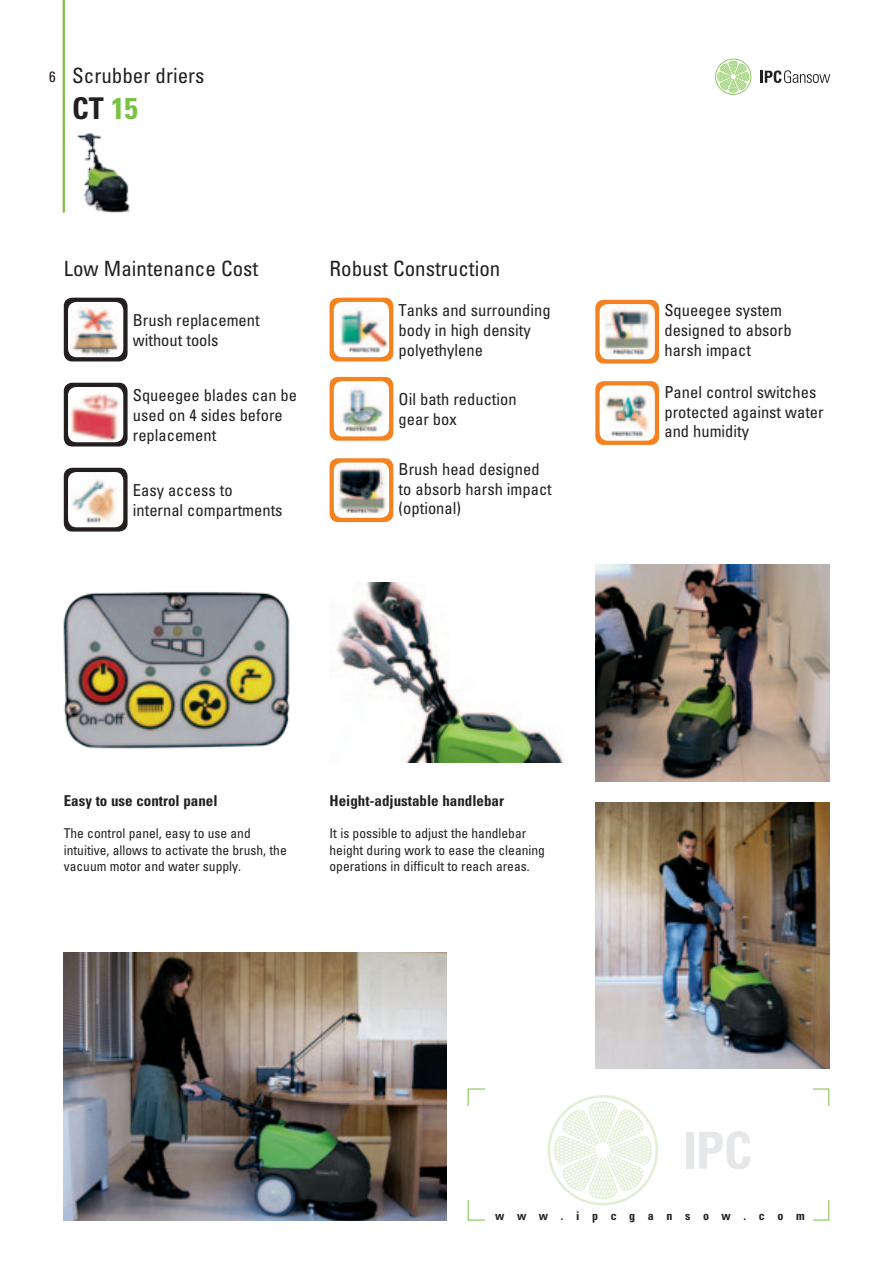
<style>
.page{position:relative;width:893px;height:1263px;background:#fff}
.page>*{position:absolute;margin:0;border:0;box-sizing:border-box;transform-origin:0 0}
.t1{font:700 condensed 30px "Univers";color:#231f20}
.t2{font:condensed 21px "Univers";color:#231f20}
.t3{font:condensed 16.5px/19.8px "Univers";color:#231f20}
.t4{font:700 condensed 15px "Univers";color:#231f20}
.t5{font:condensed 15px "Univers";color:#231f20}
.t6{font:condensed 13.5px/16.2px "Univers";color:#231f20}
.t7{font:700 condensed 12px "Univers";letter-spacing:1.05em;color:#231f20}
.s1{color:#79c142}
</style>
<div class="page">
<hr style="left:63px;top:0;width:2px;height:213px;background:#79c142">
<svg style="left:715px;top:59px;width:36px;height:36px"></svg>
<svg style="left:760px;top:70px;width:70px;height:13px"></svg>
<div style="left:64px;top:298px;width:64px;height:63px;background:linear-gradient(to right,#231f20,#231f20);border-radius:9px"></div>
<img style="left:68px;top:302px;width:55px;height:55px">
<div style="left:64px;top:383px;width:64px;height:63px;background:#231f20;border-radius:9px"></div>
<img style="left:68px;top:387px;width:55px;height:55px">
<div style="left:64px;top:468px;width:64px;height:63px;background:#231f20;border-radius:9px"></div>
<img style="left:68px;top:472px;width:55px;height:55px">
<div style="left:330px;top:298px;width:63px;height:63px;background:linear-gradient(to right,#f58220,#f58220);border-radius:9px"></div>
<img style="left:334px;top:302px;width:55px;height:55px">
<div style="left:330px;top:377px;width:63px;height:64px;background:linear-gradient(to right,#f5821f,#f58322);border-radius:9px"></div>
<img style="left:334px;top:381px;width:55px;height:55px">
<div style="left:330px;top:458px;width:63px;height:64px;background:#f58220;border-radius:9px"></div>
<img style="left:334px;top:462px;width:55px;height:56px">
<div style="left:595px;top:300px;width:64px;height:64px;background:#f58220;border-radius:9px"></div>
<img style="left:600px;top:304px;width:55px;height:55px">
<div style="left:595px;top:381px;width:64px;height:64px;background:#f58220;border-radius:9px"></div>
<img style="left:600px;top:385px;width:55px;height:56px">
<hr style="left:64px;top:1220px;width:382px;height:1px;background:#79c142">
<div style="left:686px;top:1132px;width:7px;height:37px;background:#e6e7e9"></div>
<svg style="left:699px;top:1131px;width:51px;height:38px"></svg>
<svg style="left:548px;top:1095px;width:110px;height:110px"></svg>
<img style="left:64px;top:952px;width:382px;height:268px">
<img style="left:595px;top:564px;width:234px;height:217px">
<img style="left:595px;top:803px;width:234px;height:265px">
<img style="left:337px;top:583px;width:226px;height:180px">
<img style="left:64px;top:592px;width:226px;height:157px">
<img style="left:77px;top:132px;width:53px;height:81px">
<p class="t5" style="left:49px;top:67px;width:8px">6</p>
<p class="t2" style="left:72px;top:62px;width:134px">Scrubber driers</p>
<p class="t1" style="left:72px;top:89px;width:67px">CT <span class="s1">15</span></p>
<p class="t2" style="left:64px;top:255px;width:196px">Low Maintenance Cost</p>
<p class="t2" style="left:330px;top:255px;width:172px">Robust Construction</p>
<p class="t3" style="left:399px;top:300px;width:153px">Tanks and surrounding body in high density polyethylene</p>
<p class="t3" style="left:399px;top:389px;width:120px">Oil bath reduction gear box</p>
<p class="t3" style="left:399px;top:459px;width:155px">Brush head designed to absorb harsh impact (optional)</p>
<p class="t3" style="left:133px;top:310px;width:128px">Brush replacement without tools</p>
<p class="t3" style="left:133px;top:385px;width:166px">Squeegee blades can be used on 4 sides before replacement</p>
<p class="t3" style="left:133px;top:480px;width:151px">Easy access to internal compartments</p>
<p class="t4" style="left:64px;top:791px;width:155px">Easy to use control panel</p>
<p class="t6" style="left:64px;top:825px;width:224px">The control panel, easy to use and intuitive, allows to activate the brush, the vacuum motor and water supply.</p>
<p class="t4" style="left:330px;top:791px;width:176px">Height-adjustable handlebar</p>
<p class="t6" style="left:330px;top:825px;width:217px">It is possible to adjust the handlebar height during work to ease the cleaning operations in difficult to reach areas.</p>
<p class="t3" style="left:664px;top:300px;width:129px">Squeegee system designed to absorb harsh impact</p>
<p class="t3" style="left:664px;top:382px;width:161px">Panel control switches protected against water and humidity</p>
<p class="t7" style="left:495px;top:1208px;width:311px">www.ipcgansow.com</p>
</div>
